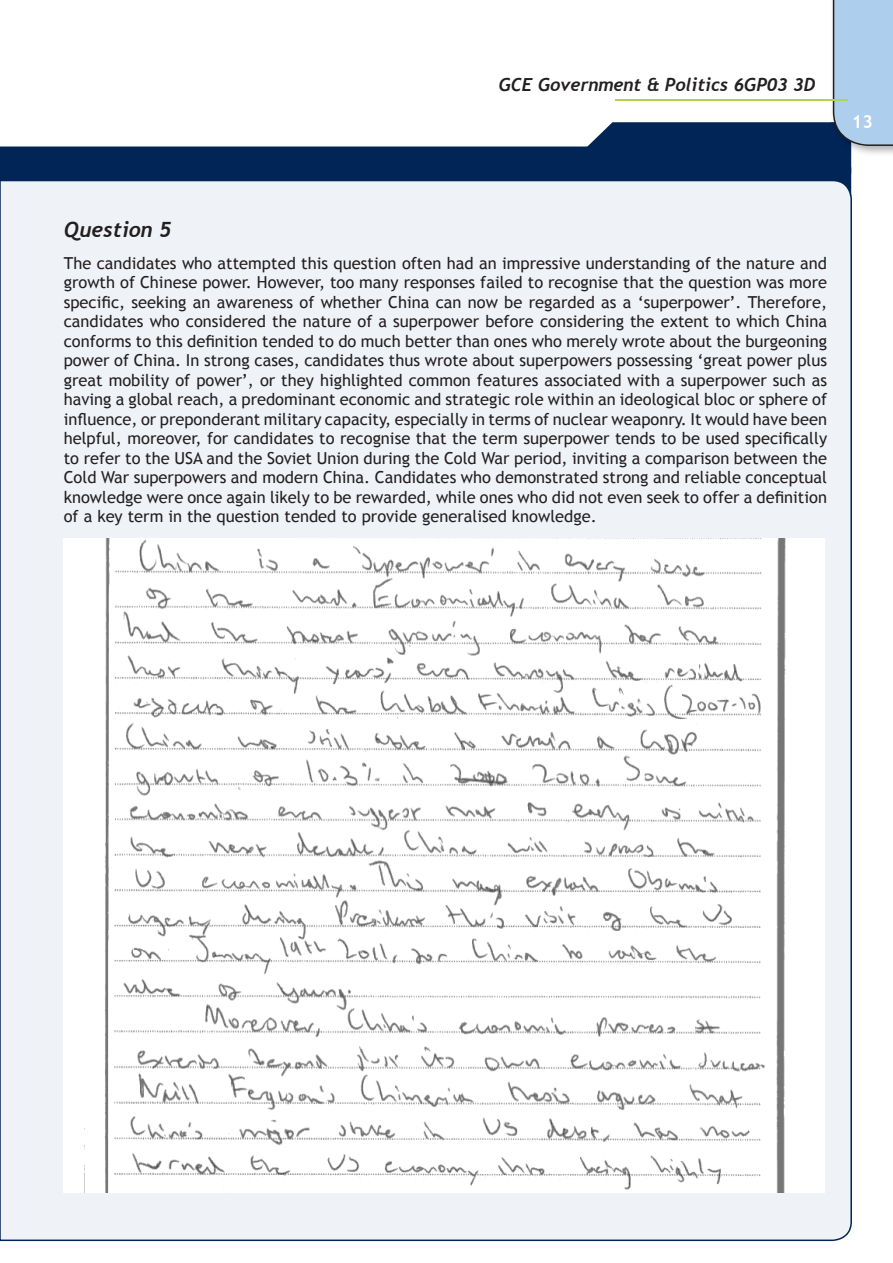
<style>
.page{position:relative;width:893px;height:1263px;background:#fff}
.page>*{position:absolute;margin:0;border:0;box-sizing:border-box;transform-origin:0 0}
.t1{font:italic 700 21px "Trebuchet";color:#231f20}
.t2{font:italic 700 18px "Trebuchet";color:#231f20}
.t3{font:700 18px "Trebuchet MS";color:#fff}
.t4{font:16.5px/19.5px "Trebuchet MS";color:#231f20;text-align:justify}
</style>
<div class="page">
<div style="left:0;top:146px;width:851px;height:34px;background:#002556"></div>
<div style="left:0;top:180px;width:852px;height:1061px;background:#eff3f7"></div>
<svg style="left:559px;top:0;width:334px;height:174px"></svg>
<hr style="left:615px;top:99px;width:233px;height:2px;background:#b0d354">
<img style="left:64px;top:539px;width:761px;height:653px">
<p class="t2" style="left:499px;top:74px;width:318px">GCE Government &amp; Politics 6GP03 3D</p>
<p class="t3" style="left:852px;top:110px;width:23px">13</p>
<p class="t1" style="left:64px;top:216px;width:109px">Question 5</p>
<p class="t4" style="left:64px;top:253px;width:765px">The candidates who attempted this question often had an impressive understanding of the nature and growth of Chinese power. However, too many responses failed to recognise that the question was more specific, seeking an awareness of whether China can now be regarded as a ‘superpower’. Therefore, candidates who considered the nature of a superpower before considering the extent to which China conforms to this definition tended to do much better than ones who merely wrote about the burgeoning power of China . In strong cases, candidates thus wrote about superpowers possessing ‘great power plus great mobility of power’, or they highlighted common features associated with a superpower such as having a global reach, a predominant economic and strategic role within an ideological bloc or sphere of influence, or preponderant military capacity, especially in terms of nuclear weaponry. It would have been helpful, moreover, for candidates to recognise that the term superpower tends to be used specifically to refer to the USA and the Soviet Union during the Cold War period, inviting a comparison between the Cold War superpowers and modern China . Candidates who demonstrated strong and reliable conceptual knowledge were once again likely to be rewarded, while ones who did not even seek to offer a definition of a key term in the question tended to provide generalised knowledge.</p>
</div>
